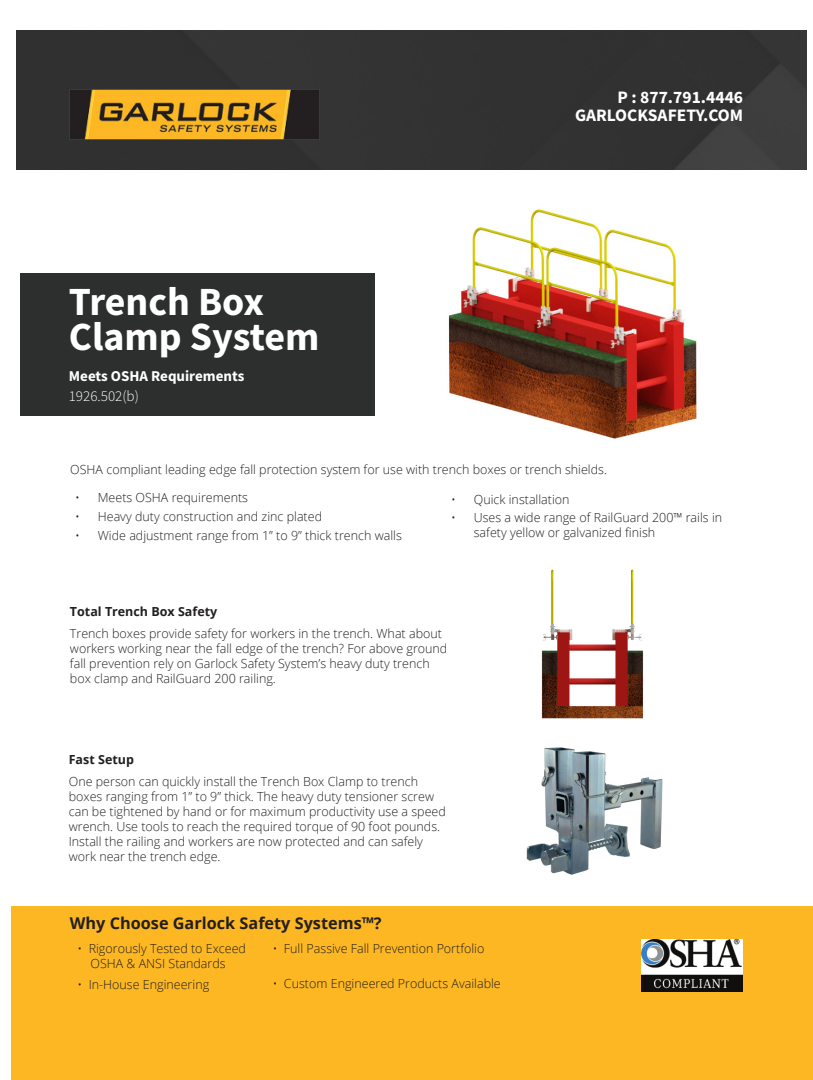
<style>
.page{position:relative;width:813px;height:1080px;background:#fff}
.page>*{position:absolute;margin:0;border:0;box-sizing:border-box;transform-origin:0 0}
.t1{font:700 40px "Source Sans Pro";color:#fff}
.T4{font:700 17.5px "Source Sans Pro";color:#fff}
.t2{font:700 16.25px "Open Sans";color:#231f20}
.t3{font:700 15px "Source Sans Pro";color:#fff}
.t4{font:300 15px "Source Sans Pro";color:#fff}
.t5{font:300 12.5px/15px "Open Sans";color:#231f20}
.t6{font:700 12.5px "Open Sans";color:#231f20}
</style>
<div class="page">
<img style="left:16px;top:30px;width:790px;height:139px">
<img style="left:70px;top:90px;width:249px;height:49px">
<div style="left:21px;top:273px;width:354px;height:143px;background:#2d2e2e"></div>
<img style="left:541px;top:569px;width:103px;height:150px">
<img style="left:526px;top:747px;width:137px;height:128px">
<img style="left:448px;top:209px;width:249px;height:230px">
<div style="left:11px;top:906px;width:801px;height:174px;background:#fcb722"></div>
<img style="left:642px;top:939px;width:100px;height:53px">
<p class="t1" style="left:69px;top:275px;width:197px">Trench Box</p>
<p class="t1" style="left:69px;top:310px;width:252px">Clamp System</p>
<p class="t3" style="left:69px;top:366px;width:177px">Meets OSHA Requirements</p>
<p class="t4" style="left:69px;top:387px;width:72px">1926.502(b)</p>
<p class="T4" style="left:617px;top:85px;width:127px">P : 877.791.4446</p>
<p class="T4" style="left:575px;top:103px;width:170px">GARLOCKSAFETY.COM</p>
<p class="t5" style="left:70px;top:462px;width:538px">OSHA compliant leading edge fall protection system for use with trench boxes or trench shields.</p>
<p class="t5" style="left:75px;top:490px;width:174px">• Meets OSHA requirements</p>
<p class="t5" style="left:75px;top:508px;width:248px">• Heavy duty construction and zinc plated</p>
<p class="t5" style="left:75px;top:527px;width:328px">• Wide adjustment range from 1” to 9” thick trench walls</p>
<p class="t5" style="left:451px;top:491px;width:120px">• Quick installation</p>
<p class="t5" style="left:473px;top:510px;width:250px;text-indent:-22px">• Uses a wide range of RailGuard 200™ rails in safety yellow or galvanized finish</p>
<p class="t6" style="left:70px;top:602px;width:149px">Total Trench Box Safety</p>
<p class="t5" style="left:70px;top:626px;width:379px">Trench boxes provide safety for workers in the trench. What about workers working near the fall edge of the trench? For above ground fall prevention rely on Garlock Safety System’s heavy duty trench box clamp and RailGuard 200 railing.</p>
<p class="t6" style="left:69px;top:750px;width:67px">Fast Setup</p>
<p class="t5" style="left:69px;top:774px;width:378px">One person can quickly install the Trench Box Clamp to trench boxes ranging from 1” to 9” thick. The heavy duty tensioner screw can be tightened by hand or for maximum productivity use a speed wrench. Use tools to reach the required torque of 90 foot pounds.</p>
<p class="t5" style="left:69px;top:834px;width:356px">Install the railing and workers are now protected and can safely work near the trench edge.</p>
<p class="t2" style="left:70px;top:912px;width:313px">Why Choose Garlock Safety Systems™?</p>
<p class="t5" style="left:273px;top:940px;width:213px">• Full Passive Fall Prevention Portfolio</p>
<p class="t5" style="left:273px;top:975px;width:229px">• Custom Engineered Products Available</p>
<p class="t5" style="left:77px;top:940px;width:170px">• Rigorously Tested to Exceed</p>
<p class="t5" style="left:90px;top:955px;width:137px">OSHA &amp; ANSI Standards</p>
<p class="t5" style="left:77px;top:977px;width:133px">• In-House Engineering</p>
</div>
